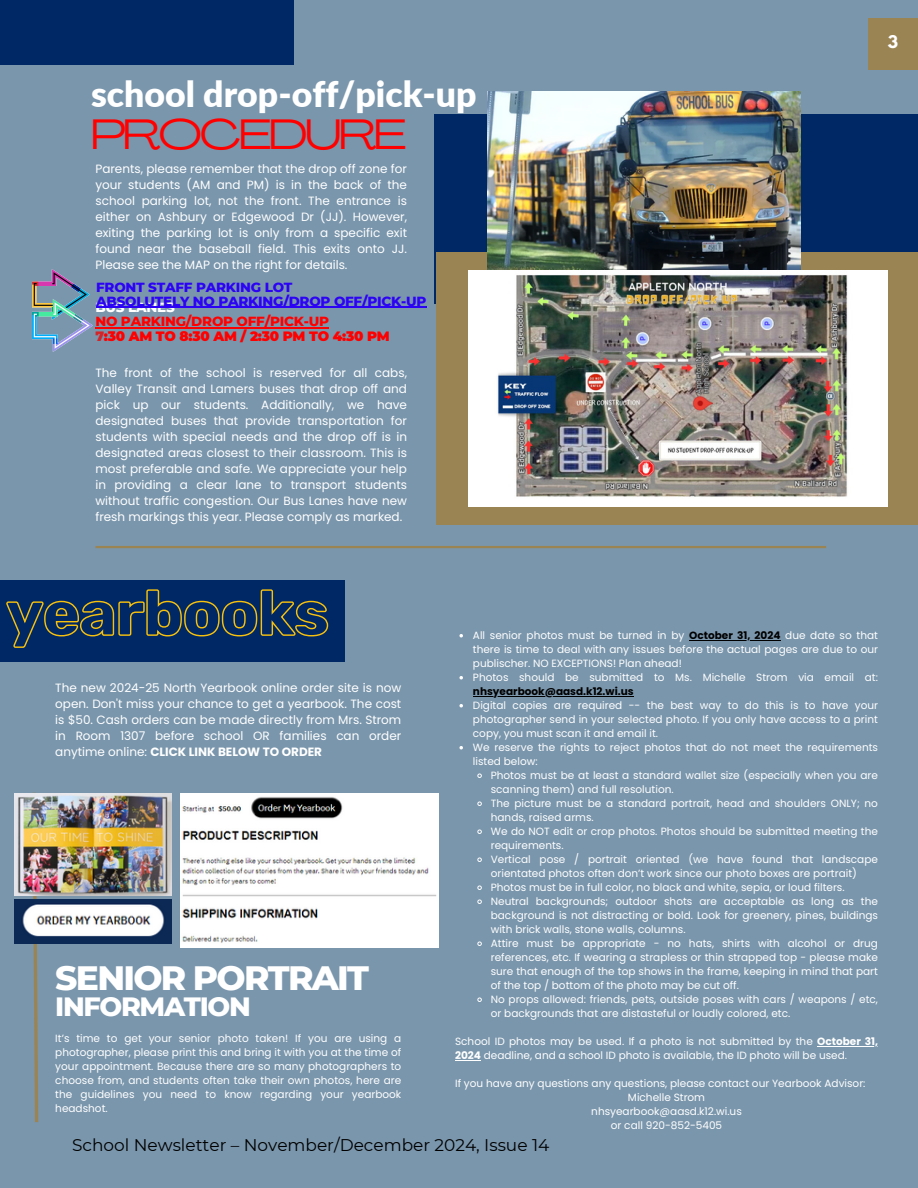
<style>
.page{position:relative;width:918px;height:1188px;background:#7a96ac}
.page>*{position:absolute;margin:0;border:0;box-sizing:border-box;transform-origin:0 0}
.t1{font:42px "Agrandir Grand";letter-spacing:-.05em;color:#f00}
.t2{font:900 35.55px "Lato";color:#fff}
.t3{font:800 34.5px "Montserrat";letter-spacing:-.05em;color:#fff}
.t4{font:800 27px "Montserrat";letter-spacing:-.05em;color:#fff}
.t5{font:16.95px "Montserrat";color:#000}
.t6{font:700 15.45px "League Spartan";color:#fff}
.t7{font:900 13.5px/14.7px "Montserrat";letter-spacing:-.015em;color:#f00}
.t8{font:800 13.5px/13.5px "Montserrat";letter-spacing:-.015em;color:#2c03f4}
.t9{font:12px/16px "Poppins";color:#fff;text-align:justify}
.t10{font:10.5px/14px "Poppins";color:#fff}
.s1{font-weight:800;color:#fff}
.s2{font-weight:800}
.s3{color:#d42428}
.s4{font-weight:700;color:#000}
.s5{font-weight:700}
</style>
<div class="page">
<div style="left:0;top:0;width:294px;height:65px;background:#002864"></div>
<div style="left:434px;top:114px;width:484px;height:190px;background:#002864"></div>
<div style="left:436px;top:252px;width:482px;height:273px;background:#9b8454"></div>
<img style="left:488px;top:92px;width:313px;height:178px">
<hr style="left:95px;top:546px;width:731px;height:2px;background:#9b8454">
<svg style="left:31px;top:792px;width:9px;height:331px"></svg>
<div style="left:0;top:580px;width:345px;height:82px;background:#002864"></div>
<img style="left:32px;top:270px;width:58px;height:30px">
<img style="left:32px;top:300px;width:60px;height:52px">
<div style="left:868px;top:18px;width:50px;height:52px;background:#9b8454"></div>
<img style="left:14px;top:793px;width:158px;height:102px">
<img style="left:180px;top:793px;width:258px;height:154px">
<img style="left:14px;top:900px;width:158px;height:44px">
<img style="left:468px;top:270px;width:420px;height:237px">
<hr style="left:95px;top:328px;width:234px;height:1px;background:#f00">
<hr style="left:96px;top:307px;width:330px;height:1px;background:#2c03f4">
<svg style="left:459px;top:634px;width:4px;height:3px"></svg>
<hr style="left:689px;top:640px;width:92px;height:1px;background:#000">
<svg style="left:459px;top:676px;width:4px;height:3px"></svg>
<hr style="left:473px;top:696px;width:161px;height:1px;background:#000">
<svg style="left:459px;top:704px;width:4px;height:3px"></svg>
<svg style="left:459px;top:746px;width:4px;height:3px"></svg>
<svg style="left:477px;top:773px;width:5px;height:5px"></svg>
<svg style="left:477px;top:801px;width:5px;height:5px"></svg>
<svg style="left:477px;top:829px;width:5px;height:5px"></svg>
<svg style="left:477px;top:857px;width:5px;height:5px"></svg>
<svg style="left:477px;top:885px;width:5px;height:5px"></svg>
<svg style="left:477px;top:899px;width:5px;height:5px"></svg>
<svg style="left:477px;top:941px;width:5px;height:5px"></svg>
<svg style="left:477px;top:997px;width:5px;height:5px"></svg>
<hr style="left:817px;top:1046px;width:61px;height:1px;background:#fff">
<svg style="left:455px;top:1060px;width:26px;height:1px"></svg>
<svg style="left:6px;top:546px;width:323px;height:102px"></svg>
<h6 class="t2" style="left:91px;top:71px;width:387px">school drop-off/pick-up</h6>
<p class="t1" style="left:91px;top:117px;width:317px">PROCEDURE</p>
<h1 class="t9" style="left:95px;top:161px;width:313px">Parents, please remember that the drop off zone for your students (AM and PM) is in the back of the school parking lot, not the front. The entrance is either on Ashbury or Edgewood Dr (JJ). However, exiting the parking lot is only from a specific exit found near the baseball field. This exits onto JJ.<br>Please see the MAP on the right for details.</h1>
<p class="t8" style="left:96px;top:281px;width:332px">FRONT STAFF PARKING LOT<br>ABSOLUTELY NO PARKING/DROP OFF/PICK-UP</p>
<h6 class="t7" style="left:95px;top:300px;width:296px"><span class="s1">BUS LANES<br></span><span class="s2">NO PARKING/DROP OFF/PICK-UP<br></span><span class="s3">7</span>:30 AM TO 8:30 AM / 2:30 PM TO 4:30 PM</h6>
<p class="t9" style="left:95px;top:365px;width:313px">The front of the school is reserved for all cabs, Valley Transit and Lamers buses that drop off and pick up our students. Additionally, we have designated buses that provide transportation for students with special needs and the drop off is in designated areas closest to their classroom. This is most preferable and safe. We appreciate your help in providing a clear lane to transport students without traffic congestion. Our Bus Lanes have new fresh markings this year. Please comply as marked.</p>
<p class="t6" style="left:888px;top:34px;width:12px">3</p>
<p class="t10" style="left:473px;top:629px;width:213px">All senior photos must be turned in by</p>
<p class="t10" style="left:473px;top:629px;width:407px;text-indent:216px"><span class="s4">October 31, 2024</span> due date so that there is time to deal with any issues before the actual pages are due to our publischer. NO EXCEPTIONS! Plan ahead!<br>Photos should be submitted to Ms. Michelle Strom via email at:</p>
<p class="t10" style="left:473px;top:685px;width:407px"><span class="s4">nhsyearbook@aasd.k12.wi.us<br></span>Digital copies are required -- the best way to do this is to have your</p>
<p class="t10" style="left:473px;top:713px;width:407px">photographer send in your selected photo. If you only have access to a print copy, you must scan it and email it.<br>We reserve the rights to reject photos that do not meet the requirements</p>
<p class="t10" style="left:491px;top:755px;width:389px;text-indent:-18px">listed below:<br>Photos must be at least a standard wallet size (especially when you are</p>
<p class="t10" style="left:491px;top:783px;width:389px">scanning them) and full resolution.<br>The picture must be a standard portrait, head and shoulders ONLY; no</p>
<p class="t10" style="left:491px;top:811px;width:389px">hands, raised arms.<br>We do NOT edit or crop photos. Photos should be submitted meeting the</p>
<p class="t10" style="left:491px;top:839px;width:389px">requirements.<br>Vertical pose / portrait oriented (we have found that landscape</p>
<p class="t10" style="left:491px;top:867px;width:368px">orientated photos often don’t work since our photo boxes are portrait)<br>Photos must be in full color, no black and white, sepia, or loud filters.</p>
<p class="t10" style="left:491px;top:895px;width:389px">Neutral backgrounds; outdoor shots are acceptable as long as the</p>
<p class="t10" style="left:491px;top:909px;width:389px">background is not distracting or bold. Look for greenery, pines, buildings with brick walls, stone walls, columns.<br>Attire must be appropriate - no hats, shirts with alcohol or drug</p>
<p class="t10" style="left:491px;top:951px;width:389px">references, etc. If wearing a strapless or thin strapped top - please make sure that enough of the top shows in the frame, keeping in mind that part of the top / bottom of the photo may be cut off.<br>No props allowed: friends, pets, outside poses with cars / weapons / etc,</p>
<p class="t10" style="left:491px;top:1007px;width:301px">or backgrounds that are distasteful or loudly colored, etc.</p>
<p class="t10" style="left:455px;top:1035px;width:424px">School ID photos may be used. If a photo is not submitted by the <span class="s5">October 31,</span></p>
<p class="t10" style="left:455px;top:1049px;width:393px"><span class="s5">2024</span> deadline, and a school ID photo is available, the ID photo will be used.</p>
<p class="t10" style="left:455px;top:1077px;width:412px">If you have any questions any questions, please contact our Yearbook Advisor:</p>
<p class="t10" style="left:628px;top:1091px;width:79px">Michelle Strom</p>
<p class="t10" style="left:591px;top:1105px;width:152px">nhsyearbook@aasd.k12.wi.us</p>
<p class="t10" style="left:611px;top:1119px;width:113px">or call 920-852-5405</p>
<h5 class="t9" style="left:55px;top:680px;width:348px">The new 2024-25 North Yearbook online order site is now open. Don't miss your chance to get a yearbook. The cost is $50. Cash orders can be made directly from Mrs. Strom in Room 1307 before school OR families can order anytime online: <span class="s5">CLICK LINK BELOW TO ORDER</span></h5>
<p class="t3" style="left:55px;top:956px;width:315px">SENIOR PORTRAIT</p>
<p class="t4" style="left:55px;top:989px;width:197px">INFORMATION</p>
<p class="t10" style="left:55px;top:1032px;width:348px;text-align:justify">It’s time to get your senior photo taken! If you are using a photographer, please print this and bring it with you at the time of your appointment. Because there are so many photographers to choose from, and students often take their own photos, here are the guidelines you need to know regarding your yearbook headshot.</p>
<h3 class="t5" style="left:72px;top:1134px;width:479px">School Newsletter – November/December 2024, Issue 14</h3>
</div>
